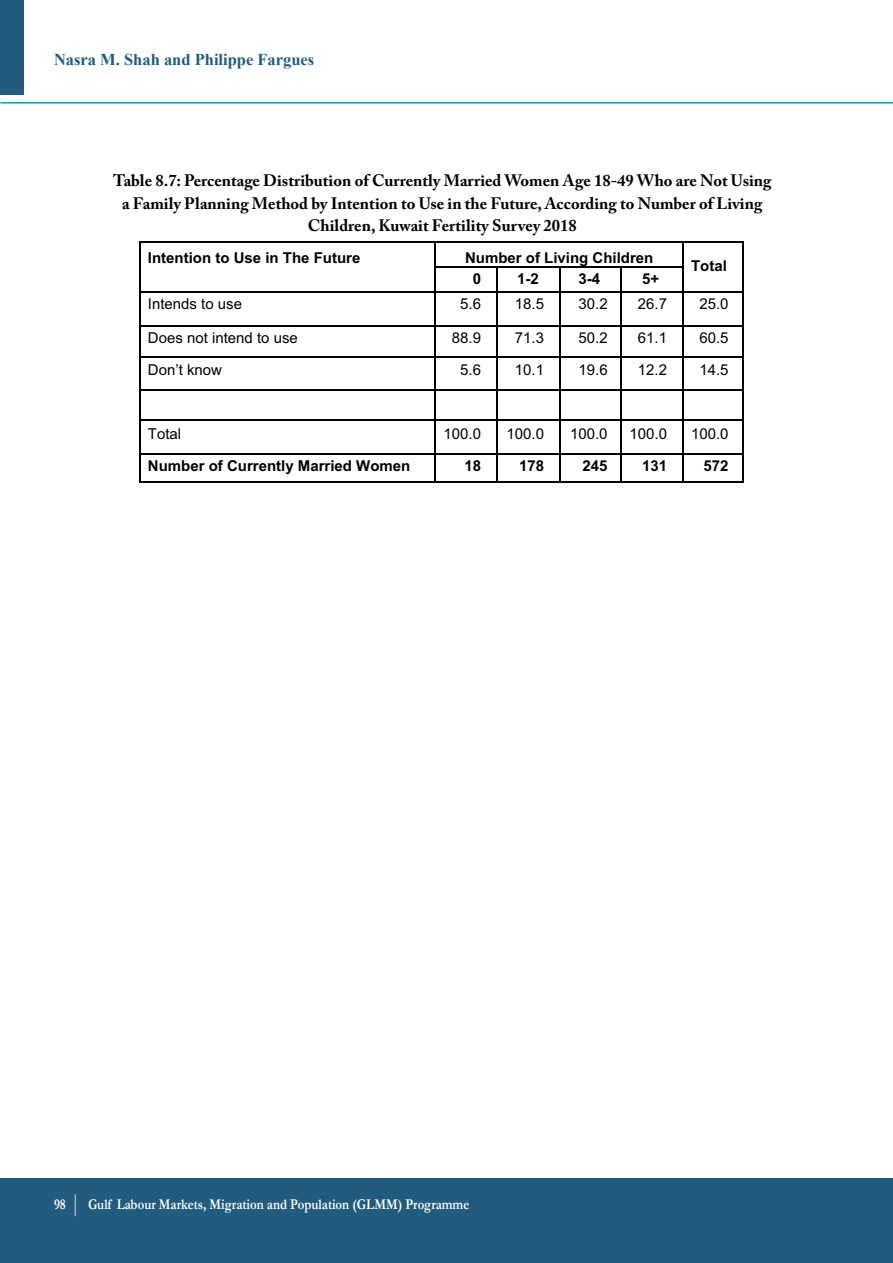
<style>
.page{position:relative;width:893px;height:1263px;background:#fff}
.page>*{position:absolute;margin:0;border:0;box-sizing:border-box;transform-origin:0 0}
.t1{font:700 16.5px/22.5px "Adobe Caslon Pro";color:#000;text-align:center}
.t2{font:700 16.5px "Times New Roman";color:#215b7d}
.t3{font:15px "Arial";color:#000}
.t4{font:700 15px "Arial";color:#000}
.t5{font:700 15px "Garamond";color:#fff;scale:.85 1}
</style>
<div class="page">
<div style="left:0;top:1179px;width:893px;height:84px;background:#215b7d"></div>
<hr style="left:0;top:102px;width:893px;height:2px;background:#00a2b1">
<div style="left:0;top:0;width:24px;height:94px;background:#215b7d"></div>
<svg style="left:75px;top:1194px;width:1px;height:22px"></svg>
<hr style="left:140px;top:241px;width:294px;height:2px;background:#000">
<hr style="left:436px;top:241px;width:246px;height:2px;background:#000">
<hr style="left:683px;top:241px;width:60px;height:2px;background:#000">
<hr style="left:434px;top:243px;width:2px;height:23px;background:#000">
<hr style="left:436px;top:266px;width:60px;height:2px;background:#000">
<hr style="left:497px;top:266px;width:62px;height:2px;background:#000">
<hr style="left:560px;top:266px;width:60px;height:2px;background:#000">
<hr style="left:622px;top:266px;width:60px;height:2px;background:#000">
<hr style="left:434px;top:268px;width:2px;height:24px;background:#000">
<hr style="left:620px;top:268px;width:2px;height:24px;background:#000">
<svg style="left:139px;top:241px;width:1px;height:52px"></svg>
<hr style="left:140px;top:292px;width:294px;height:1px;background:#000">
<hr style="left:436px;top:292px;width:60px;height:1px;background:#000">
<svg style="left:496px;top:266px;width:1px;height:27px"></svg>
<hr style="left:497px;top:292px;width:62px;height:1px;background:#000">
<svg style="left:559px;top:266px;width:1px;height:27px"></svg>
<hr style="left:560px;top:292px;width:60px;height:1px;background:#000">
<hr style="left:622px;top:292px;width:60px;height:1px;background:#000">
<svg style="left:682px;top:241px;width:1px;height:52px"></svg>
<hr style="left:683px;top:292px;width:60px;height:1px;background:#000">
<svg style="left:743px;top:241px;width:1px;height:52px"></svg>
<hr style="left:139px;top:293px;width:1px;height:32px;background:#000">
<hr style="left:434px;top:293px;width:2px;height:32px;background:#000">
<hr style="left:496px;top:293px;width:1px;height:32px;background:#000">
<hr style="left:559px;top:293px;width:1px;height:32px;background:#000">
<hr style="left:620px;top:293px;width:2px;height:32px;background:#000">
<hr style="left:682px;top:293px;width:1px;height:32px;background:#000">
<hr style="left:743px;top:293px;width:1px;height:32px;background:#000">
<hr style="left:140px;top:325px;width:294px;height:2px;background:#000">
<hr style="left:436px;top:325px;width:60px;height:2px;background:#000">
<hr style="left:497px;top:325px;width:62px;height:2px;background:#000">
<hr style="left:560px;top:325px;width:60px;height:2px;background:#000">
<hr style="left:622px;top:325px;width:60px;height:2px;background:#000">
<hr style="left:683px;top:325px;width:60px;height:2px;background:#000">
<hr style="left:434px;top:327px;width:2px;height:29px;background:#000">
<hr style="left:620px;top:327px;width:2px;height:29px;background:#000">
<svg style="left:139px;top:325px;width:1px;height:32px"></svg>
<hr style="left:140px;top:356px;width:294px;height:1px;background:#000">
<hr style="left:436px;top:356px;width:60px;height:1px;background:#000">
<svg style="left:496px;top:325px;width:1px;height:32px"></svg>
<hr style="left:497px;top:356px;width:62px;height:1px;background:#000">
<svg style="left:559px;top:325px;width:1px;height:32px"></svg>
<hr style="left:560px;top:356px;width:60px;height:1px;background:#000">
<hr style="left:622px;top:356px;width:60px;height:1px;background:#000">
<svg style="left:682px;top:325px;width:1px;height:32px"></svg>
<hr style="left:683px;top:356px;width:60px;height:1px;background:#000">
<svg style="left:743px;top:325px;width:1px;height:32px"></svg>
<hr style="left:139px;top:357px;width:1px;height:32px;background:#000">
<hr style="left:434px;top:357px;width:2px;height:32px;background:#000">
<hr style="left:496px;top:357px;width:1px;height:32px;background:#000">
<hr style="left:559px;top:357px;width:1px;height:32px;background:#000">
<hr style="left:620px;top:357px;width:2px;height:32px;background:#000">
<hr style="left:682px;top:357px;width:1px;height:32px;background:#000">
<hr style="left:743px;top:357px;width:1px;height:32px;background:#000">
<hr style="left:140px;top:389px;width:294px;height:2px;background:#000">
<hr style="left:436px;top:389px;width:60px;height:2px;background:#000">
<hr style="left:497px;top:389px;width:62px;height:2px;background:#000">
<hr style="left:560px;top:389px;width:60px;height:2px;background:#000">
<hr style="left:622px;top:389px;width:60px;height:2px;background:#000">
<hr style="left:683px;top:389px;width:60px;height:2px;background:#000">
<hr style="left:434px;top:391px;width:2px;height:28px;background:#000">
<hr style="left:620px;top:391px;width:2px;height:28px;background:#000">
<svg style="left:139px;top:389px;width:1px;height:32px"></svg>
<hr style="left:140px;top:419px;width:294px;height:2px;background:#000">
<hr style="left:436px;top:419px;width:60px;height:2px;background:#000">
<svg style="left:496px;top:389px;width:1px;height:32px"></svg>
<hr style="left:497px;top:419px;width:62px;height:2px;background:#000">
<svg style="left:559px;top:389px;width:1px;height:32px"></svg>
<hr style="left:560px;top:419px;width:60px;height:2px;background:#000">
<hr style="left:622px;top:419px;width:60px;height:2px;background:#000">
<svg style="left:682px;top:389px;width:1px;height:32px"></svg>
<hr style="left:683px;top:419px;width:60px;height:2px;background:#000">
<svg style="left:743px;top:389px;width:1px;height:32px"></svg>
<hr style="left:139px;top:421px;width:1px;height:32px;background:#000">
<hr style="left:434px;top:421px;width:2px;height:32px;background:#000">
<hr style="left:496px;top:421px;width:1px;height:32px;background:#000">
<hr style="left:559px;top:421px;width:1px;height:32px;background:#000">
<hr style="left:620px;top:421px;width:2px;height:32px;background:#000">
<hr style="left:682px;top:421px;width:1px;height:32px;background:#000">
<hr style="left:743px;top:421px;width:1px;height:32px;background:#000">
<hr style="left:140px;top:453px;width:294px;height:2px;background:#000">
<hr style="left:436px;top:453px;width:60px;height:2px;background:#000">
<hr style="left:497px;top:453px;width:62px;height:2px;background:#000">
<hr style="left:560px;top:453px;width:60px;height:2px;background:#000">
<hr style="left:622px;top:453px;width:60px;height:2px;background:#000">
<hr style="left:683px;top:453px;width:60px;height:2px;background:#000">
<svg style="left:139px;top:453px;width:1px;height:30px"></svg>
<hr style="left:140px;top:482px;width:294px;height:1px;background:#000">
<hr style="left:434px;top:455px;width:2px;height:27px;background:#000">
<hr style="left:436px;top:482px;width:60px;height:1px;background:#000">
<svg style="left:496px;top:453px;width:1px;height:30px"></svg>
<hr style="left:497px;top:482px;width:62px;height:1px;background:#000">
<svg style="left:559px;top:453px;width:1px;height:30px"></svg>
<hr style="left:560px;top:482px;width:60px;height:1px;background:#000">
<hr style="left:620px;top:455px;width:2px;height:27px;background:#000">
<hr style="left:622px;top:482px;width:60px;height:1px;background:#000">
<svg style="left:682px;top:453px;width:1px;height:30px"></svg>
<hr style="left:683px;top:482px;width:60px;height:1px;background:#000">
<svg style="left:743px;top:453px;width:1px;height:30px"></svg>
<p class="t2" style="left:54px;top:48px;width:262px">Nasra M. Shah and Philippe Fargues</p>
<p class="t1" style="left:113px;top:169px;width:660px">Table 8.7: Percentage Distribution of Currently Married Women Age 18-49 Who are Not Using a Family Planning Method by Intention to Use in the Future, According to Number of Living<br>Children, Kuwait Fertility Survey 2018</p>
<p class="t4" style="left:148px;top:247px;width:214px">Intention to Use in The Future</p>
<p class="t4" style="left:465px;top:247px;width:190px">Number of Living Children</p>
<p class="t4" style="left:691px;top:256px;width:37px">Total</p>
<p class="t4" style="left:473px;top:269px;width:10px">0</p>
<p class="t4" style="left:517px;top:269px;width:23px">1-2</p>
<p class="t4" style="left:579px;top:269px;width:23px">3-4</p>
<p class="t4" style="left:642px;top:269px;width:19px">5+</p>
<p class="t3" style="left:148px;top:294px;width:96px">Intends to use</p>
<p class="t3" style="left:460px;top:294px;width:22px">5.6</p>
<p class="t3" style="left:515px;top:294px;width:31px">18.5</p>
<p class="t3" style="left:578px;top:294px;width:31px">30.2</p>
<p class="t3" style="left:638px;top:294px;width:31px">26.7</p>
<p class="t3" style="left:699px;top:294px;width:31px">25.0</p>
<p class="t3" style="left:148px;top:328px;width:152px">Does not intend to use</p>
<p class="t3" style="left:452px;top:328px;width:31px">88.9</p>
<p class="t3" style="left:515px;top:328px;width:31px">71.3</p>
<p class="t3" style="left:578px;top:328px;width:31px">50.2</p>
<p class="t3" style="left:638px;top:328px;width:31px">61.1</p>
<p class="t3" style="left:699px;top:328px;width:31px">60.5</p>
<p class="t3" style="left:148px;top:360px;width:76px">Don’t know</p>
<p class="t3" style="left:460px;top:360px;width:22px">5.6</p>
<p class="t3" style="left:515px;top:360px;width:31px">10.1</p>
<p class="t3" style="left:578px;top:360px;width:31px">19.6</p>
<p class="t3" style="left:638px;top:360px;width:31px">12.2</p>
<p class="t3" style="left:699px;top:360px;width:31px">14.5</p>
<p class="t3" style="left:148px;top:424px;width:35px">Total</p>
<p class="t3" style="left:443px;top:424px;width:39px">100.0</p>
<p class="t3" style="left:506px;top:424px;width:39px">100.0</p>
<p class="t3" style="left:570px;top:424px;width:39px">100.0</p>
<p class="t3" style="left:629px;top:424px;width:39px">100.0</p>
<p class="t3" style="left:691px;top:424px;width:39px">100.0</p>
<p class="t4" style="left:148px;top:456px;width:264px">Number of Currently Married Women</p>
<p class="t4" style="left:464px;top:456px;width:18px">18</p>
<p class="t4" style="left:519px;top:456px;width:27px">178</p>
<p class="t4" style="left:583px;top:456px;width:27px">245</p>
<p class="t4" style="left:642px;top:456px;width:27px">131</p>
<p class="t4" style="left:703px;top:456px;width:27px">572</p>
<p class="t5" style="left:54px;top:1195px;width:16px">98</p>
<p class="t5" style="left:88px;top:1195px;width:450px">Gulf Labour Markets, Migration and Population (GLMM) Programme</p>
</div>
